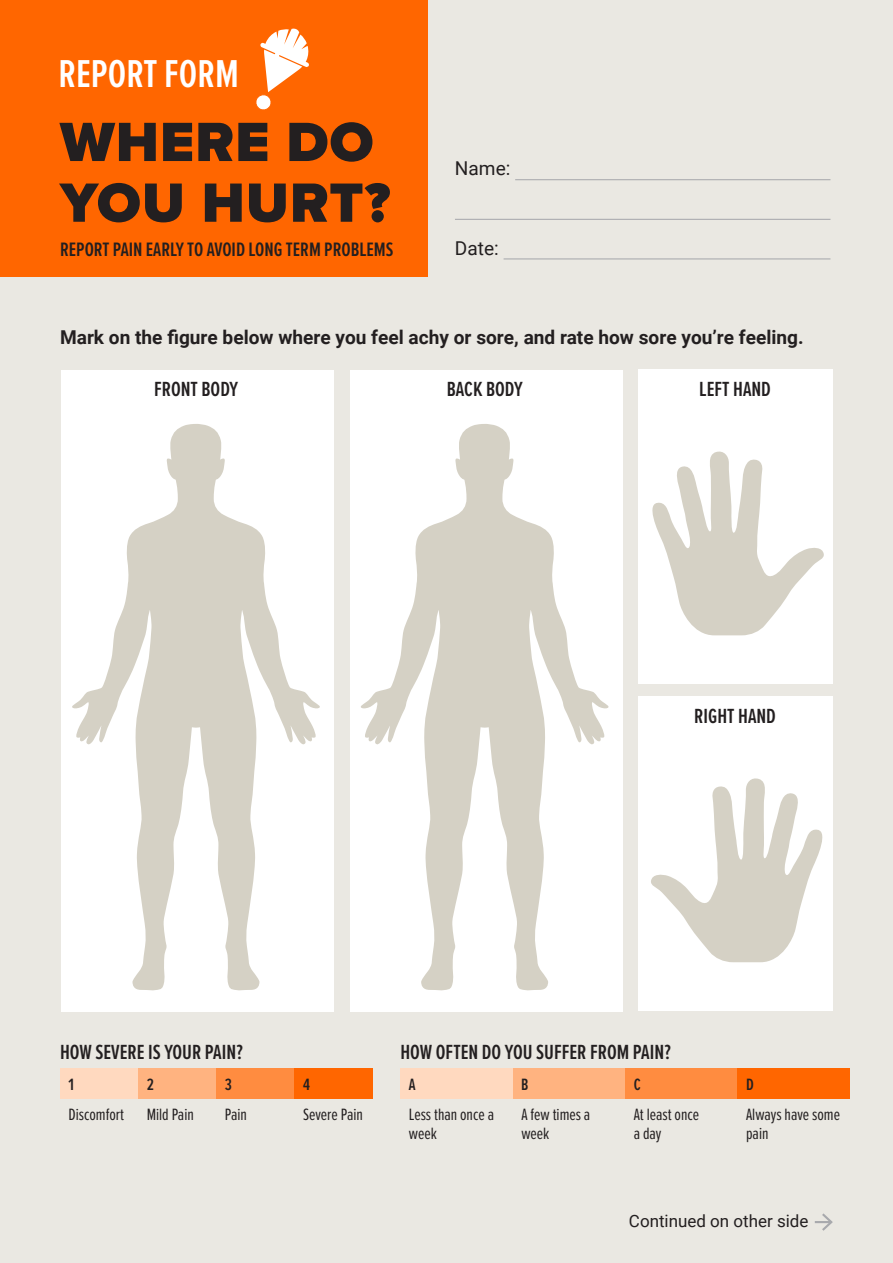
<style>
.page{position:relative;width:893px;height:1263px;background:#eae8e2}
.page>*{position:absolute;margin:0;border:0;box-sizing:border-box;transform-origin:0 0}
.t1{font:900 57.3px/60.8px "Proxima Nova";letter-spacing:.02em;color:#231f20}
.t2{font:600 40.35px "Proxima Nova Ex Cn";color:#fff}
.t3{font:600 21.15px "Proxima Nova Ex Cn";color:#231f20}
.t4{font:600 20.1px "Proxima Nova Ex Cn";color:#231f20}
.t5{font:700 19.05px "Roboto";color:#231f20}
.t6{font:19.05px "Roboto";color:#231f20}
.t7{font:16.95px/19px "Proxima Nova Ex Cn";color:#231f20}
.t8{font:16.95px "Roboto";color:#231f20}
.t9{font:600 16.95px "Proxima Nova Ex Cn";color:#231f20}
</style>
<div class="page">
<div style="left:61px;top:370px;width:273px;height:641px;background:#fff"></div>
<hr style="left:515px;top:179px;width:315px;height:1px;background:#a8a9ad">
<hr style="left:455px;top:219px;width:375px;height:1px;background:#a8a9ad">
<hr style="left:504px;top:258px;width:326px;height:1px;background:#a8a9ad">
<svg style="left:72px;top:424px;width:248px;height:567px"></svg>
<div style="left:350px;top:370px;width:272px;height:641px;background:#fff"></div>
<svg style="left:361px;top:424px;width:248px;height:567px"></svg>
<div style="left:638px;top:370px;width:195px;height:314px;background:#fff"></div>
<svg style="left:652px;top:451px;width:172px;height:184px"></svg>
<div style="left:638px;top:697px;width:195px;height:314px;background:#fff"></div>
<svg style="left:651px;top:778px;width:172px;height:184px"></svg>
<div style="left:0;top:0;width:428px;height:277px;background:#f60"></div>
<svg style="left:256px;top:28px;width:53px;height:82px"></svg>
<div style="left:60px;top:1068px;width:78px;height:30px;background:#ffd9bf"></div>
<div style="left:138px;top:1068px;width:78px;height:30px;background:#ffb380"></div>
<div style="left:216px;top:1068px;width:79px;height:30px;background:#ff8c40"></div>
<div style="left:295px;top:1068px;width:78px;height:30px;background:#f60"></div>
<div style="left:400px;top:1068px;width:113px;height:30px;background:#ffd9bf"></div>
<div style="left:513px;top:1068px;width:112px;height:30px;background:#ffb380"></div>
<div style="left:625px;top:1068px;width:113px;height:30px;background:#ff8c40"></div>
<div style="left:738px;top:1068px;width:112px;height:30px;background:#f60"></div>
<svg style="left:815px;top:1213px;width:18px;height:18px"></svg>
<p class="t2" style="left:59px;top:45px;width:182px">REPORT FORM</p>
<p class="t1" style="left:60px;top:111px;width:332px">WHERE DO<br>YOU HURT?</p>
<p class="t4" style="left:60px;top:234px;width:335px">REPORT PAIN EARLY TO AVOID LONG TERM PROBLEMS</p>
<p class="t6" style="left:455px;top:155px;width:57px">Name:</p>
<p class="t6" style="left:455px;top:235px;width:45px">Date:</p>
<p class="t5" style="left:60px;top:324px;width:745px">Mark on the figure below where you feel achy or sore, and rate how sore you’re feeling.</p>
<p class="t3" style="left:154px;top:374px;width:86px">FRONT BODY</p>
<p class="t3" style="left:447px;top:374px;width:77px">BACK BODY</p>
<p class="t3" style="left:699px;top:374px;width:73px">LEFT HAND</p>
<p class="t3" style="left:694px;top:701px;width:83px">RIGHT HAND</p>
<p class="t3" style="left:60px;top:1037px;width:184px">HOW SEVERE IS YOUR PAIN?</p>
<p class="t9" style="left:69px;top:1072px;width:7px">1</p>
<p class="t9" style="left:147px;top:1072px;width:9px">2</p>
<p class="t9" style="left:225px;top:1072px;width:9px">3</p>
<p class="t9" style="left:303px;top:1072px;width:8px">4</p>
<p class="t7" style="left:69px;top:1104px;width:57px">Discomfort</p>
<p class="t7" style="left:147px;top:1104px;width:49px">Mild Pain</p>
<p class="t7" style="left:225px;top:1104px;width:24px">Pain</p>
<p class="t7" style="left:303px;top:1104px;width:61px">Severe Pain</p>
<p class="t3" style="left:400px;top:1037px;width:272px">HOW OFTEN DO YOU SUFFER FROM PAIN?</p>
<p class="t9" style="left:409px;top:1072px;width:8px">A</p>
<p class="t9" style="left:521px;top:1072px;width:9px">B</p>
<p class="t9" style="left:634px;top:1072px;width:8px">C</p>
<p class="t9" style="left:746px;top:1072px;width:9px">D</p>
<p class="t7" style="left:409px;top:1104px;width:87px">Less than once a week</p>
<p class="t7" style="left:521px;top:1104px;width:70px">A few times a week</p>
<p class="t7" style="left:634px;top:1104px;width:67px">At least once a day</p>
<p class="t7" style="left:746px;top:1104px;width:95px">Always have some pain</p>
<p class="t8" style="left:629px;top:1209px;width:181px">Continued on other side</p>
</div>
